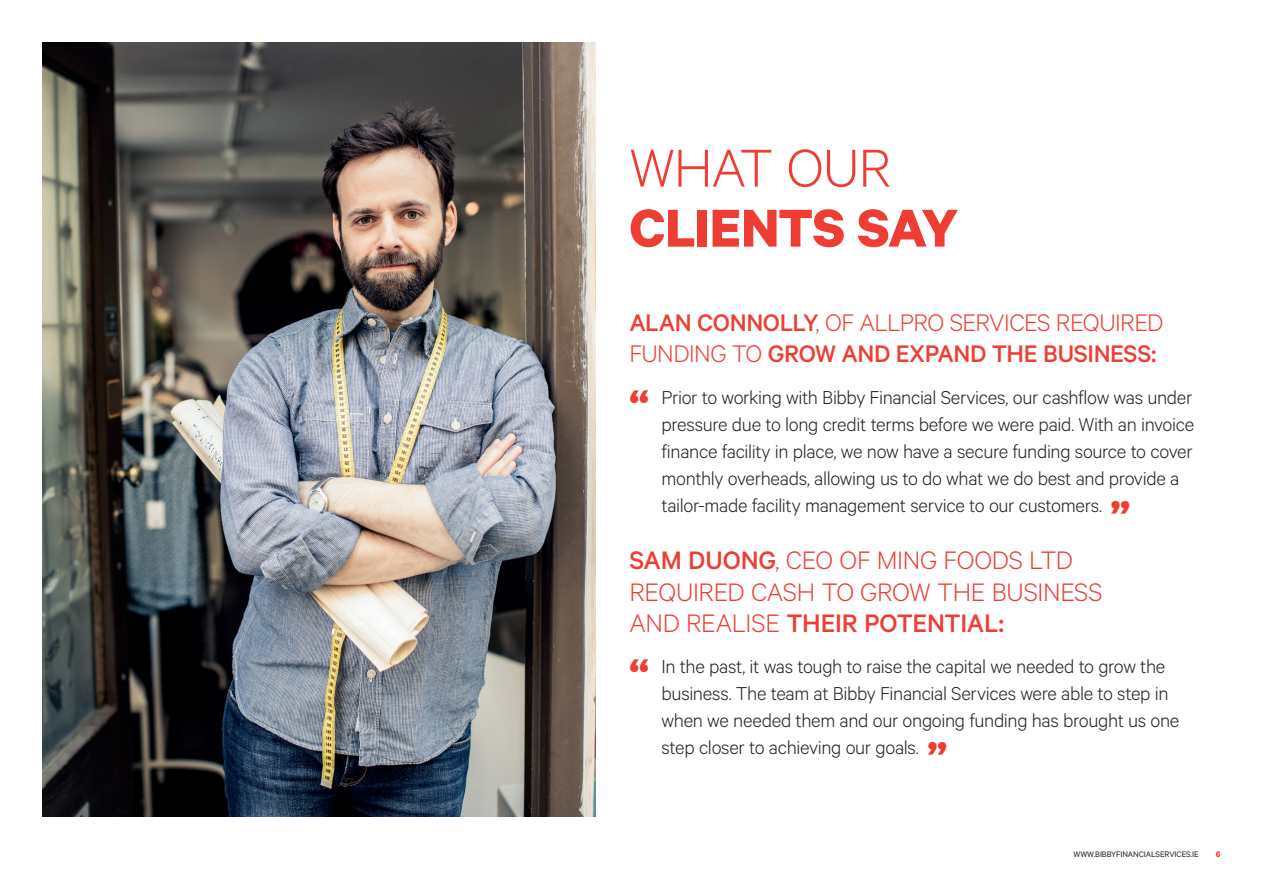
<style>
.page{position:relative;width:1263px;height:893px;background:#fff}
.page>*{position:absolute;margin:0;border:0;box-sizing:border-box;transform-origin:0 0}
.t1{font:700 60px/60px "Calibre";letter-spacing:-.015em;color:#ee3e34}
.t2{font:700 45px "Calibre";color:#ee3e34}
.t3{font:300 28.5px/31.5px "Calibre";letter-spacing:-.015em;color:#ee3e34}
.t4{font:500 27px/31.5px "Calibre";letter-spacing:-.015em;color:#ee3e34}
.t5{font:300 21px/27px "Calibre";letter-spacing:-.015em;color:#231f20}
.t6{font:9px "Calibre";letter-spacing:-.01em;color:#231f20}
.t7{font:700 9px "Calibre";color:#ee3e34}
.s1{font-weight:300}
.s2{font-weight:500}
</style>
<div class="page">
<img style="left:43px;top:43px;width:552px;height:773px">
<p class="t1" style="left:629px;top:136px;width:330px"><span class="s1">WHAT OUR<br></span>CLIENTS SAY</p>
<p class="t4" style="left:629px;top:306px;width:535px">ALAN CONNOLLY<span class="s1">, OF ALLPRO SERVICES REQUIRED<br>FUNDING TO</span> GROW AND EXPAND THE BUSINESS:</p>
<p class="t5" style="left:661px;top:383px;width:534px">Prior to working with Bibby Financial Services, our cashflow was under pressure due to long credit terms before we were paid. With an invoice finance facility in place, we now have a secure funding source to cover monthly overheads, allowing us to do what we do best and provide a tailor-made facility management service to our customers.</p>
<p class="t2" style="left:629px;top:377px;width:21px">“</p>
<p class="t2" style="left:1130px;top:528px;width:21px;rotate:-180deg">“</p>
<p class="t3" style="left:629px;top:543px;width:475px"><span class="s2">SAM DUONG</span>, CEO OF MING FOODS LTD<br>REQUIRED CASH TO GROW THE BUSINESS<br>AND REALISE <span class="s2">THEIR POTENTIAL:</span></p>
<p class="t5" style="left:661px;top:652px;width:519px">In the past, it was tough to raise the capital we needed to grow the business. The team at Bibby Financial Services were able to step in when we needed them and our ongoing funding has brought us one step closer to achieving our goals.</p>
<p class="t2" style="left:629px;top:646px;width:21px">“</p>
<p class="t2" style="left:947px;top:769px;width:21px;rotate:-180deg">“</p>
<p class="t6" style="left:1073px;top:849px;width:127px">WWW.BIBBYFINANCIALSERVICES.IE</p>
<p class="t7" style="left:1216px;top:849px;width:6px">6</p>
</div>
